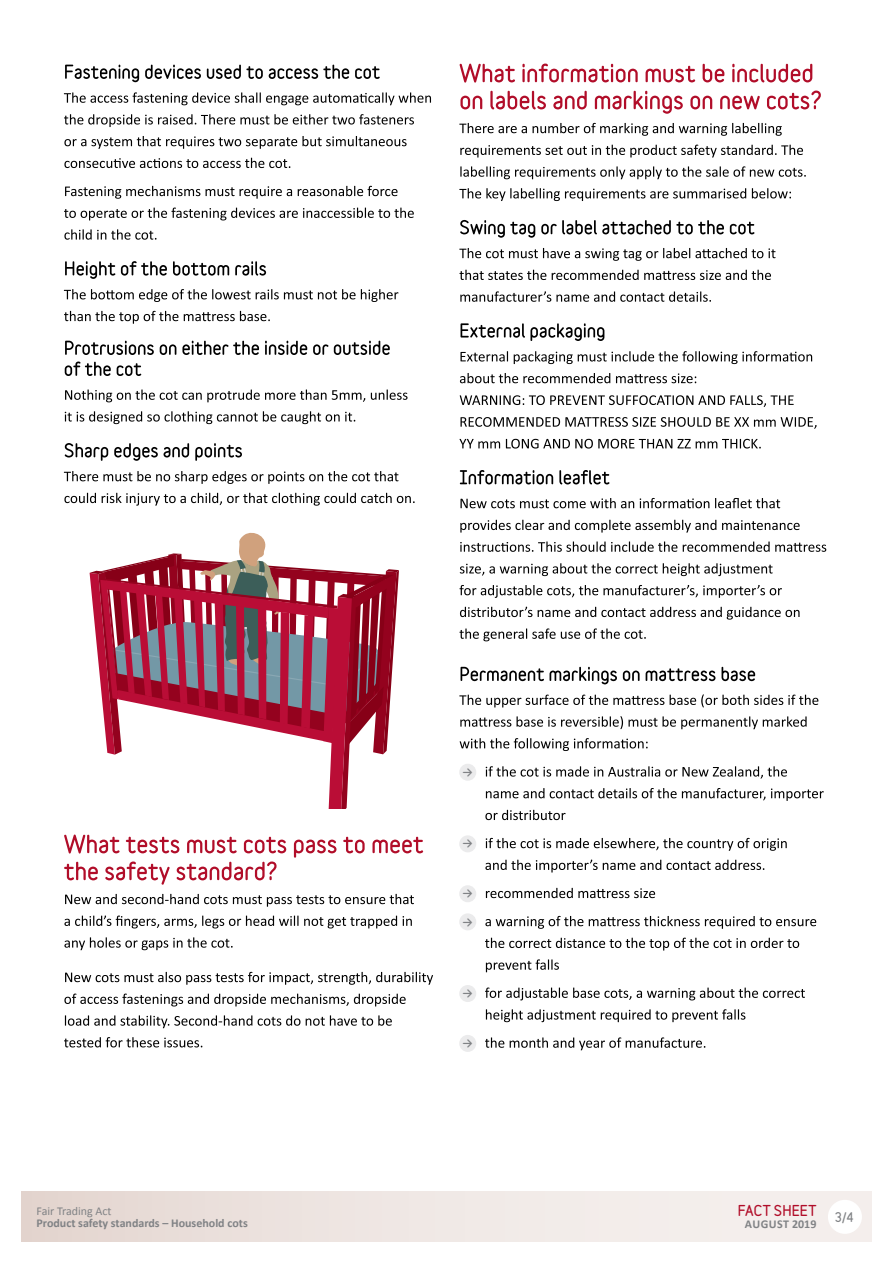
<style>
.page{position:relative;width:893px;height:1263px;background:#fff}
.page>*{position:absolute;margin:0;border:0;box-sizing:border-box;transform-origin:0 0}
.t1{font:900 13.5px "Variable";letter-spacing:.005em;color:#b10d29}
.t2{font:700 12px "Calibri";color:#808285}
.t3{font:12px "Calibri";color:#808285}
.t4{font:700 12px "Calibri";letter-spacing:.025em;color:#808285}
.t5{font:900 12px "Variable";color:#808285}
</style>
<div class="page">
<svg style="left:21px;top:1192px;width:851px;height:50px;background:#eee5e2"></svg>
<div style="left:828px;top:1200px;width:34px;height:34px;background:#fff;border-radius:50%"></div>
<svg style="left:90px;top:532px;width:309px;height:276px"></svg>
<svg style="left:485px;top:1037px;width:220px;height:13px"></svg>
<svg style="left:486px;top:1009px;width:259px;height:13px"></svg>
<svg style="left:485px;top:987px;width:320px;height:13px"></svg>
<svg style="left:486px;top:959px;width:73px;height:13px"></svg>
<svg style="left:485px;top:938px;width:314px;height:12px"></svg>
<svg style="left:485px;top:916px;width:331px;height:13px"></svg>
<svg style="left:486px;top:888px;width:169px;height:10px"></svg>
<svg style="left:485px;top:860px;width:279px;height:12px"></svg>
<svg style="left:486px;top:838px;width:301px;height:13px"></svg>
<svg style="left:485px;top:810px;width:80px;height:10px"></svg>
<svg style="left:486px;top:788px;width:338px;height:13px"></svg>
<svg style="left:486px;top:766px;width:301px;height:13px"></svg>
<svg style="left:460px;top:738px;width:188px;height:13px"></svg>
<svg style="left:460px;top:716px;width:347px;height:13px"></svg>
<svg style="left:459px;top:694px;width:359px;height:13px"></svg>
<svg style="left:461px;top:667px;width:294px;height:17px"></svg>
<svg style="left:459px;top:628px;width:187px;height:13px"></svg>
<svg style="left:460px;top:607px;width:339px;height:13px"></svg>
<svg style="left:459px;top:585px;width:323px;height:13px"></svg>
<svg style="left:460px;top:563px;width:313px;height:13px"></svg>
<svg style="left:460px;top:541px;width:366px;height:11px"></svg>
<svg style="left:460px;top:520px;width:340px;height:13px"></svg>
<svg style="left:460px;top:498px;width:320px;height:10px"></svg>
<svg style="left:460px;top:470px;width:149px;height:14px"></svg>
<svg style="left:459px;top:439px;width:302px;height:10px"></svg>
<svg style="left:460px;top:417px;width:357px;height:12px"></svg>
<svg style="left:460px;top:395px;width:334px;height:12px"></svg>
<svg style="left:460px;top:373px;width:236px;height:10px"></svg>
<svg style="left:460px;top:351px;width:352px;height:13px"></svg>
<svg style="left:461px;top:323px;width:143px;height:18px"></svg>
<svg style="left:460px;top:291px;width:251px;height:11px"></svg>
<svg style="left:459px;top:270px;width:312px;height:10px"></svg>
<svg style="left:459px;top:248px;width:316px;height:13px"></svg>
<svg style="left:460px;top:220px;width:294px;height:18px"></svg>
<svg style="left:459px;top:188px;width:332px;height:13px"></svg>
<svg style="left:460px;top:166px;width:346px;height:13px"></svg>
<svg style="left:460px;top:145px;width:343px;height:13px"></svg>
<svg style="left:459px;top:123px;width:323px;height:13px"></svg>
<svg style="left:460px;top:91px;width:361px;height:23px"></svg>
<svg style="left:460px;top:64px;width:352px;height:19px"></svg>
<div style="left:459px;top:764px;width:17px;height:17px;background:#ebebec;border-radius:50%"></div>
<div style="left:459px;top:835px;width:17px;height:17px;background:#ebebec;border-radius:50%"></div>
<div style="left:459px;top:885px;width:17px;height:17px;background:#ebebec;border-radius:50%"></div>
<div style="left:459px;top:913px;width:17px;height:17px;background:#ebebec;border-radius:50%"></div>
<div style="left:459px;top:985px;width:17px;height:17px;background:#ebebec;border-radius:50%"></div>
<div style="left:459px;top:1035px;width:17px;height:17px;background:#ebebec;border-radius:50%"></div>
<svg style="left:64px;top:1037px;width:138px;height:10px"></svg>
<svg style="left:65px;top:1015px;width:327px;height:13px"></svg>
<svg style="left:64px;top:993px;width:342px;height:13px"></svg>
<svg style="left:65px;top:972px;width:368px;height:13px"></svg>
<svg style="left:64px;top:937px;width:169px;height:13px"></svg>
<svg style="left:64px;top:915px;width:348px;height:13px"></svg>
<svg style="left:65px;top:894px;width:349px;height:13px"></svg>
<svg style="left:64px;top:834px;width:359px;height:51px"></svg>
<svg style="left:64px;top:493px;width:351px;height:13px"></svg>
<svg style="left:64px;top:471px;width:334px;height:13px"></svg>
<svg style="left:65px;top:443px;width:177px;height:18px"></svg>
<svg style="left:65px;top:411px;width:290px;height:13px"></svg>
<svg style="left:65px;top:389px;width:342px;height:13px"></svg>
<svg style="left:65px;top:361px;width:76px;height:15px"></svg>
<svg style="left:65px;top:341px;width:325px;height:14px"></svg>
<svg style="left:64px;top:311px;width:206px;height:13px"></svg>
<svg style="left:64px;top:289px;width:334px;height:13px"></svg>
<svg style="left:65px;top:261px;width:201px;height:18px"></svg>
<svg style="left:64px;top:229px;width:92px;height:11px"></svg>
<svg style="left:64px;top:208px;width:350px;height:12px"></svg>
<svg style="left:65px;top:186px;width:333px;height:13px"></svg>
<svg style="left:64px;top:158px;width:226px;height:10px"></svg>
<svg style="left:64px;top:136px;width:343px;height:13px"></svg>
<svg style="left:64px;top:114px;width:350px;height:13px"></svg>
<svg style="left:64px;top:92px;width:367px;height:13px"></svg>
<svg style="left:65px;top:65px;width:315px;height:17px"></svg>
<p class="t3" style="left:36px;top:1204px;width:77px">Fair Trading Act</p>
<p class="t2" style="left:36px;top:1216px;width:213px">Product safety standards – Household cots</p>
<p class="t5" style="left:463px;top:764px;width:11px">→</p>
<p class="t5" style="left:463px;top:836px;width:11px">→</p>
<p class="t5" style="left:463px;top:886px;width:11px">→</p>
<p class="t5" style="left:463px;top:914px;width:11px">→</p>
<p class="t5" style="left:463px;top:985px;width:11px">→</p>
<p class="t5" style="left:463px;top:1035px;width:11px">→</p>
<p class="t1" style="left:738px;top:1202px;width:80px">FACT SHEET</p>
<p class="t4" style="left:745px;top:1217px;width:73px">AUGUST 2019</p>
<p class="t5" style="left:835px;top:1209px;width:20px">3/4</p>
</div>
